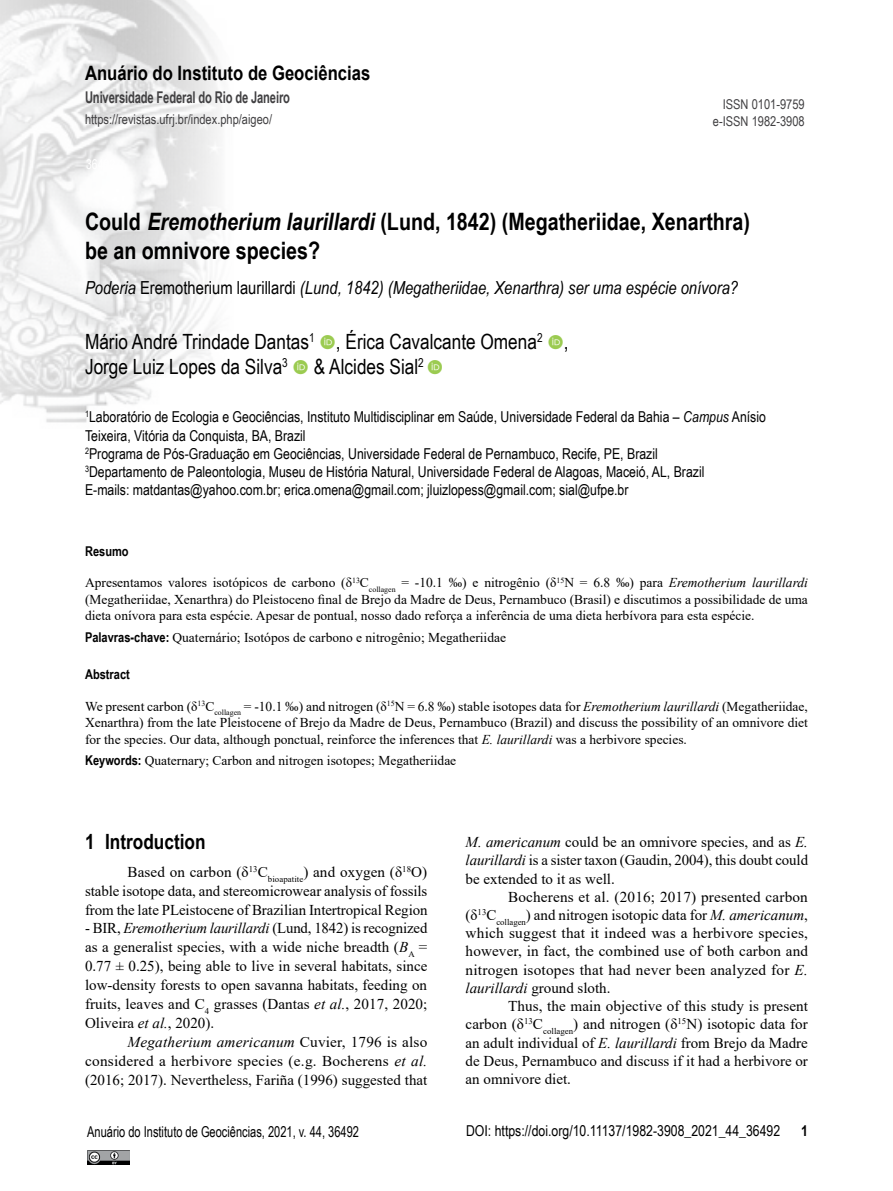
<style>
.page{position:relative;width:893px;height:1191px;background:#fff}
.page>*{position:absolute;margin:0;border:0;box-sizing:border-box;transform-origin:0 0}
.t1{font:700 24px/29px "Arial Narrow";color:#000}
.t2{font:21px/25.5px "Arial Narrow";color:#000}
.t3{font:700 21px "Arial Narrow";color:#000}
.t4{font:700 19.8px "Arial";color:#000;scale:.84 1}
.t5{font:italic 18px "Arial Narrow";color:#000}
.t6{font:700 16.2px "Arial Narrow";letter-spacing:-.01em;color:#414042;scale:.84 1}
.t7{font:15px/18.9px "Times New Roman";color:#000;text-align:justify}
.t8{font:15px/18.3px "Arial Narrow";color:#000}
.t9{font:15px "Arial Narrow";color:#000;scale:.9 1}
.t10{font:700 15px "Arial Narrow";color:#000}
.t11{font:13.5px/16.5px "Times New Roman";color:#000;text-align:justify}
.t12{font:13.5px "Arial Narrow";color:#414042}
.t13{font:700 13.5px "Arial Narrow";color:#000}
.s1{font-style:italic}
.s2{font-style:normal}
.s3{font-family:"Arial Narrow";font-weight:700}
</style>
<div class="page">
<img style="left:87px;top:1150px;width:43px;height:15px">
<img style="left:0;top:0;width:221px;height:423px">
<h3 class="t4" style="left:85px;top:59px;width:341px">Anuário do Instituto de Geociências</h3>
<p class="t6" style="left:85px;top:85px;width:246px">Universidade Federal do Rio de Janeiro</p>
<p class="t12" style="left:85px;top:110px;width:189px">https://revistas.ufrj.br/index.php/aigeo/</p>
<p class="t12" style="left:723px;top:94px;width:83px">ISSN 0101-9759</p>
<p class="t12" style="left:713px;top:111px;width:93px">e-ISSN 1982-3908</p>
<h1 class="t1" style="left:85px;top:206px;width:667px">Could <span class="s1">Eremotherium laurillardi</span> (Lund, 1842) (Megatheriidae, Xenarthra) be an omnivore species?</h1>
<p class="t5" style="left:85px;top:275px;width:655px">Poderia <span class="s2">Eremotherium laurillardi</span> (Lund, 1842) (Megatheriidae, Xenarthra) ser uma espécie onívora?</p>
<h2 class="t2" style="left:85px;top:328px;width:485px">Mário André Trindade Dantas<sup>1</sup> , Érica Cavalcante Omena<sup>2</sup> ,<br>Jorge Luiz Lopes da Silva<sup>3</sup> &amp; Alcides Sial<sup>2</sup></h2>
<p class="t8" style="left:85px;top:407px;width:682px"><sup>1</sup>Laboratório de Ecologia e Geociências, Instituto Multidisciplinar em Saúde, Universidade Federal da Bahia – <span class="s1">Campus</span> Anísio Teixeira, Vitória da Conquista, BA, Brazil<br><sup>2</sup>Programa de Pós-Graduação em Geociências, Universidade Federal de Pernambuco, Recife, PE, Brazil<br><sup>3</sup>Departamento de Paleontologia, Museu de História Natural, Universidade Federal de Alagoas, Maceió, AL, Brazil<br>E-mails: matdantas@yahoo.com.br; erica.omena@gmail.com; jluizlopess@gmail.com; sial@ufpe.br</p>
<p class="t13" style="left:85px;top:541px;width:45px">Resumo</p>
<p class="t11" style="left:85px;top:574px;width:724px">Apresentamos valores isotópicos de carbono (δ<sup>13</sup>C<sub>collagen</sub> = -10.1 ‰) e nitrogênio (δ<sup>15</sup>N = 6.8 ‰) para <span class="s1">Eremotherium laurillardi </span>(Megatheriidae, Xenarthra) do Pleistoceno final de Brejo da Madre de Deus, Pernambuco (Brasil) e discutimos a possibilidade de uma dieta onívora para esta espécie. Apesar de pontual, nosso dado reforça a inferência de uma dieta herbívora para esta espécie.</p>
<p class="t11" style="left:85px;top:628px;width:423px"><span class="s3">Palavras-chave:</span> Quaternário; Isotópos de carbono e nitrogênio; Megatheriidae</p>
<p class="t13" style="left:85px;top:664px;width:46px">Abstract</p>
<p class="t11" style="left:85px;top:697px;width:724px">We present carbon (δ<sup>13</sup>C<sub>collagen</sub> = -10.1 ‰) and nitrogen (δ<sup>15</sup>N = 6.8 ‰) stable isotopes data for <span class="s1">Eremotherium laurillardi</span> (Megatheriidae, Xenarthra) from the late Pleistocene of Brejo da Madre de Deus, Pernambuco (Brazil) and discuss the possibility of an omnivore diet for the species. Our data, although ponctual, reinforce the inferences that <span class="s1">E. laurillardi</span> was a herbivore species.</p>
<p class="t11" style="left:85px;top:752px;width:373px"><span class="s3">Keywords:</span> Quaternary; Carbon and nitrogen isotopes; Megatheriidae</p>
<h2 class="t3" style="left:85px;top:826px;width:122px">1 Introduction</h2>
<p class="t7" style="left:85px;top:862px;width:344px;text-indent:43px">Based on carbon (δ<sup>13</sup>C<sub>bioapatite</sub>) and oxygen (δ<sup>18</sup>O) stable isotope data, and stereomicrowear analysis of fossils from the late PLeistocene of Brazilian Intertropical Region</p>
<p class="t7" style="left:85px;top:918px;width:344px">- BIR, <span class="s1">Eremotherium laurillardi</span> (Lund, 1842) is recognized as a generalist species, with a wide niche breadth (<span class="s1">B</span><sub>A</sub> = 0.77 ± 0.25), being able to live in several habitats, since low-density forests to open savanna habitats, feeding on fruits, leaves and C<sub>4</sub> grasses (Dantas <span class="s1">et al.</span>, 2017, 2020; Oliveira <span class="s1">et al.</span>, 2020).</p>
<p class="t7" style="left:85px;top:1032px;width:344px;text-indent:43px"><span class="s1">Megatherium americanum</span> Cuvier, 1796 is also considered a herbivore species (e.g. Bocherens <span class="s1">et al. </span>(2016; 2017). Nevertheless, Fariña (1996) suggested that</p>
<p class="t7" style="left:466px;top:832px;width:344px;line-height:18.1px"><span class="s1">M. americanum</span> could be an omnivore species, and as <span class="s1">E. laurillardi</span> is a sister taxon (Gaudin, 2004), this doubt could be extended to it as well.</p>
<p class="t7" style="left:466px;top:887px;width:344px;line-height:18.3px;text-indent:43px">Bocherens et al. (2016; 2017) presented carbon (δ<sup>13</sup>C<sub>collagen</sub>) and nitrogen isotopic data for <span class="s1">M. americanum</span>, which suggest that it indeed was a herbivore species, however, in fact, the combined use of both carbon and nitrogen isotopes that had never been analyzed for <span class="s1">E. laurillardi</span> ground sloth.</p>
<p class="t7" style="left:466px;top:996px;width:344px;line-height:18.3px;text-indent:43px">Thus, the main objective of this study is present carbon (δ<sup>13</sup>C<sub>collagen</sub>) and nitrogen (δ<sup>15</sup>N) isotopic data for an adult individual of <span class="s1">E. laurillardi</span> from Brejo da Madre de Deus, Pernambuco and discuss if it had a herbivore or an omnivore diet.</p>
<p class="t9" style="left:87px;top:1120px;width:304px">Anuário do Instituto de Geociências, 2021, v. 44, 36492</p>
<p class="t8" style="left:466px;top:1120px;width:316px">DOI: https://doi.org/10.11137/1982-3908_2021_44_36492</p>
<p class="t10" style="left:801px;top:1119px;width:8px">1</p>
</div>
